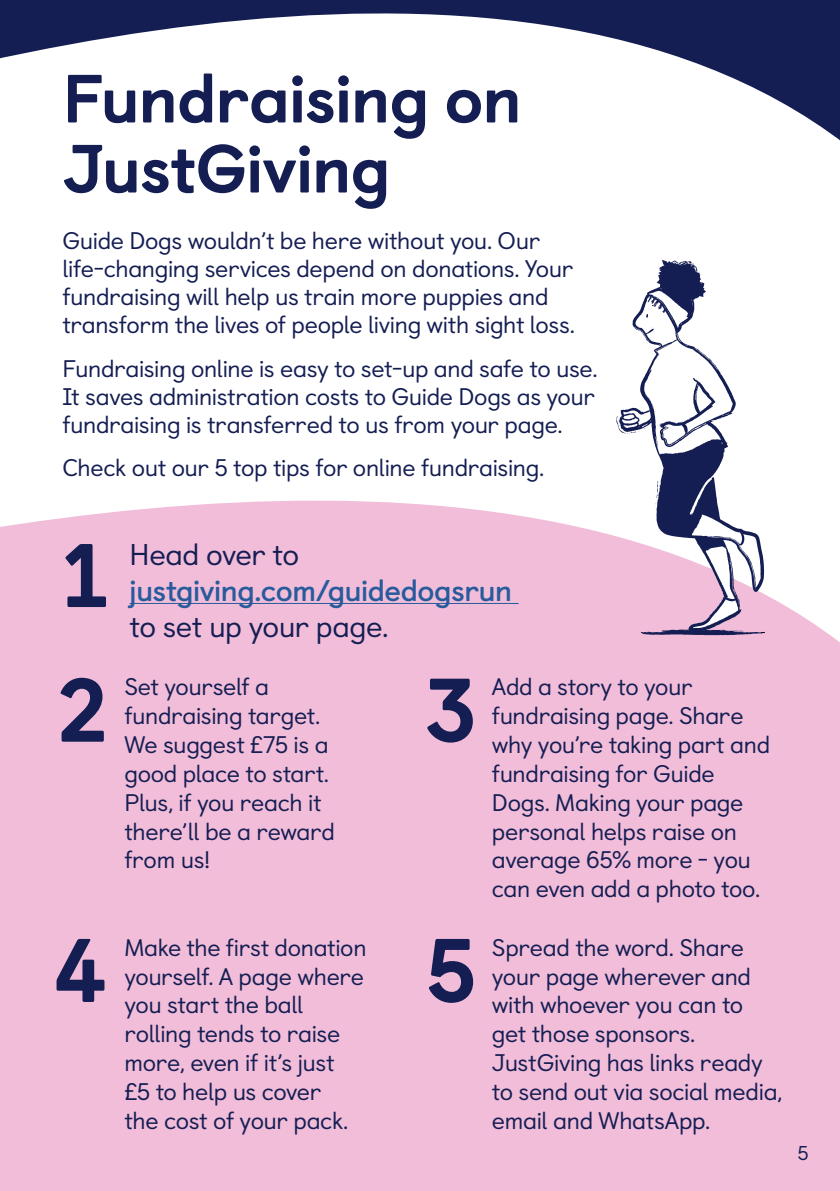
<style>
.page{position:relative;width:840px;height:1191px;background:#fff}
.page>*{position:absolute;margin:0;border:0;box-sizing:border-box;transform-origin:0 0}
.H3_Subhead{font:800 90px "Castledown";color:#151e53}
.H2_Section_headers{font:800 68px/70px "Castledown";letter-spacing:-.02em;color:#151e53}
.P_Body_12_15{font:700 30px/36px "Castledown";letter-spacing:-.015em;color:#275b9b}
.P_Body_12_15-2{font:24px/28.8px "Castledown";letter-spacing:-.015em;color:#151e53}
.t1{font:20px "Castledown";color:#151e53}
.s1{font-weight:400;color:#151e53}
</style>
<div class="page">
<svg style="left:0;top:0;width:839px;height:260px"></svg>
<div style="left:0;top:500px;width:839px;height:691px;background:#f1bdd9"></div>
<svg style="left:618px;top:260px;width:146px;height:375px"></svg>
<svg style="left:680px;top:416px;width:13px;height:6px"></svg>
<svg style="left:725px;top:413px;width:8px;height:4px"></svg>
<svg style="left:655px;top:344px;width:14px;height:12px"></svg>
<svg style="left:616px;top:415px;width:32px;height:19px"></svg>
<hr style="left:129px;top:603px;width:389px;height:1px;background:#275b9b">
<h2 class="H2_Section_headers" style="left:62px;top:58px;width:461px">Fundraising on<br>JustGiving</h2>
<p class="P_Body_12_15-2" style="left:62px;top:224px;width:514px;line-height:28px">Guide Dogs wouldn’t be here without you. Our life-changing services depend on donations. Your fundraising will help us train more puppies and transform the lives of people living with sight loss.</p>
<p class="P_Body_12_15-2" style="left:62px;top:352px;width:536px;line-height:28px;text-align:justify">Fundraising online is easy to set-up and safe to use.<br>It saves administration costs to Guide Dogs as your fundraising is transferred to us from your page.</p>
<p class="P_Body_12_15-2" style="left:62px;top:451px;width:483px">Check out our 5 top tips for online fundraising.</p>
<h3 class="H3_Subhead" style="left:62px;top:502px;width:47px">1</h3>
<p class="P_Body_12_15" style="left:129px;top:534px;width:384px"><span class="s1">Head over to </span>justgiving.com/guidedogsrun <span class="s1">to set up your page.</span></p>
<h3 class="H3_Subhead" style="left:57px;top:636px;width:53px">2</h3>
<p class="P_Body_12_15-2" style="left:124px;top:670px;width:212px">Set yourself a fundraising target.<br>We suggest £75 is a good place to start.<br>Plus, if you reach it there’ll be a reward from us!</p>
<h3 class="H3_Subhead" style="left:424px;top:636px;width:55px">3</h3>
<p class="P_Body_12_15-2" style="left:491px;top:670px;width:279px">Add a story to your fundraising page. Share why you’re taking part and fundraising for Guide<br>Dogs. Making your page personal helps raise on average 65% more - you can even add a photo too.</p>
<h3 class="H3_Subhead" style="left:53px;top:896px;width:56px">4</h3>
<p class="P_Body_12_15-2" style="left:124px;top:931px;width:244px">Make the first donation yourself. A page where you start the ball rolling tends to raise more, even if it’s just<br>£5 to help us cover<br>the cost of your pack.</p>
<h3 class="H3_Subhead" style="left:424px;top:896px;width:53px">5</h3>
<p class="P_Body_12_15-2" style="left:491px;top:931px;width:292px">Spread the word. Share your page wherever and with whoever you can to get those sponsors.<br>JustGiving has links ready to send out via social media, email and WhatsApp.</p>
<p class="t1" style="left:797px;top:1137px;width:13px">5</p>
</div>
